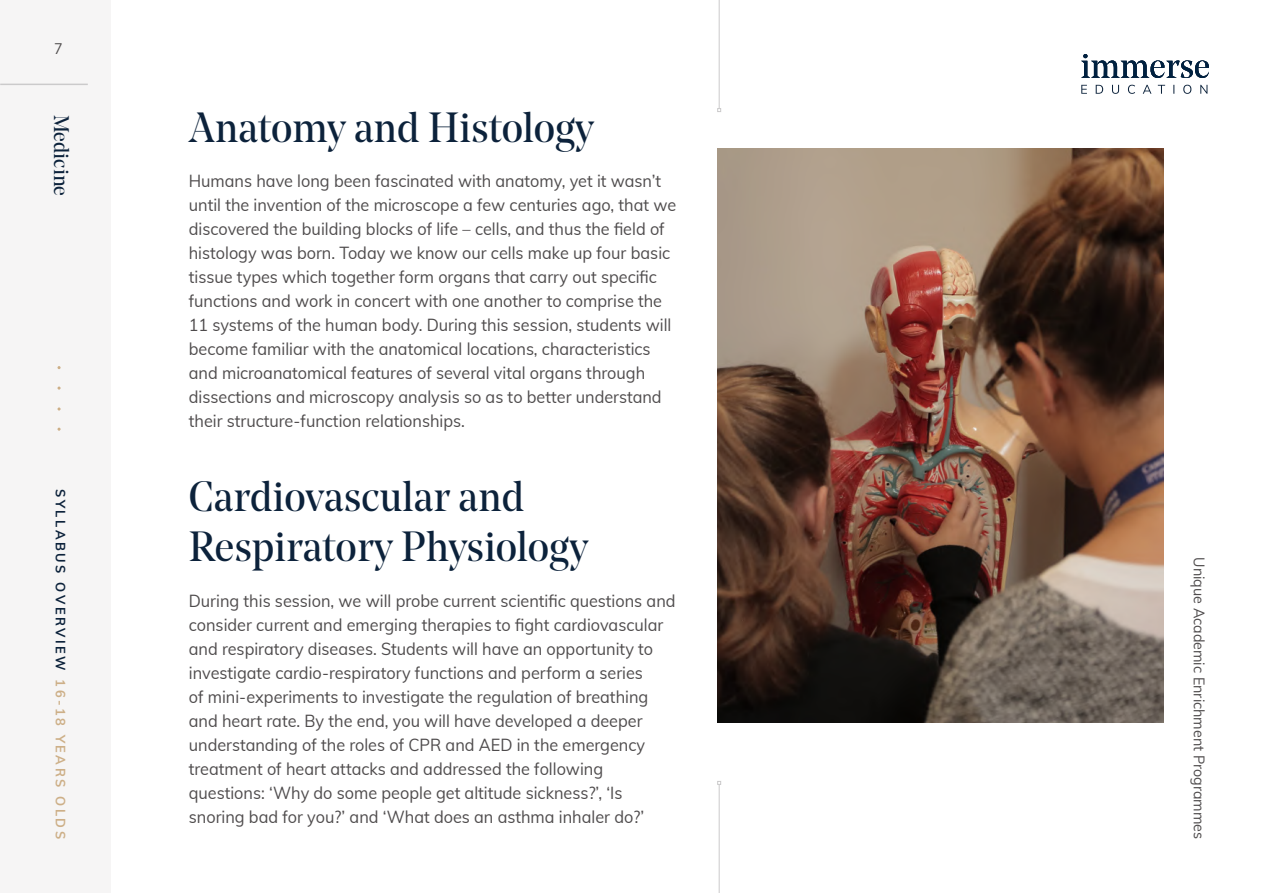
<style>
.page{position:relative;width:1263px;height:893px;background:#fff}
.page>*{position:absolute;margin:0;border:0;box-sizing:border-box;transform-origin:0 0}
.t1{font:42px/50.4px "Noe Display";color:#0c223b}
.t2{font:21px "Noe Display";color:#0c223b}
.t3{font:17.1px/24px "Muli";color:#4e4b4c;scale:.95 1}
.t4{font:15px "Muli";color:#4e4b4c;scale:.95 1}
.t5{font:700 13.5px "Muli";letter-spacing:.2em;color:#0c223b;scale:.95 1}
.s1{color:#cdaf87}
</style>
<div class="page">
<img style="left:717px;top:149px;width:446px;height:574px">
<hr style="left:719px;top:784px;width:1px;height:109px;background:#cbcacb">
<svg style="left:717px;top:781px;width:4px;height:4px"></svg>
<hr style="left:719px;top:0;width:1px;height:109px;background:#cbcacb">
<svg style="left:717px;top:108px;width:4px;height:4px"></svg>
<svg style="left:1081px;top:54px;width:128px;height:24px"></svg>
<svg style="left:1081px;top:85px;width:126px;height:9px"></svg>
<div style="left:0;top:0;width:111px;height:893px;background:#f6f5f5"></div>
<hr style="left:0;top:84px;width:88px;height:1px;background:#cbcacb">
<p class="t4" style="left:54px;top:38px;width:11px">7</p>
<p class="t2" style="left:75px;top:115px;width:83px;rotate:90deg">Medicine</p>
<p class="t5" style="left:70px;top:489px;width:370px;rotate:90deg">SYLLABUS OVERVIEW <span class="s1">16-18 YEARS OLDS</span></p>
<h1 class="t1" style="left:189px;top:102px;width:407px">Anatomy and Histology</h1>
<p class="t3" style="left:189px;top:168px;width:515px">Humans have long been fascinated with anatomy, yet it wasn’t until the invention of the microscope a few centuries ago, that we discovered the building blocks of life – cells, and thus the field of histology was born. Today we know our cells make up four basic tissue types which together form organs that carry out specific functions and work in concert with one another to comprise the 11 systems of the human body. During this session, students will become familiar with the anatomical locations, characteristics and microanatomical features of several vital organs through dissections and microscopy analysis so as to better understand their structure-function relationships.</p>
<h1 class="t1" style="left:189px;top:471px;width:401px">Cardiovascular and<br>Respiratory Physiology</h1>
<p class="t3" style="left:189px;top:588px;width:514px">During this session, we will probe current scientific questions and consider current and emerging therapies to fight cardiovascular and respiratory diseases. Students will have an opportunity to investigate cardio-respiratory functions and perform a series<br>of mini-experiments to investigate the regulation of breathing and heart rate. By the end, you will have developed a deeper understanding of the roles of CPR and AED in the emergency treatment of heart attacks and addressed the following questions: ‘Why do some people get altitude sickness?’, ‘Is snoring bad for you?’ and ‘What does an asthma inhaler do?’</p>
<p class="t4" style="left:1210px;top:557px;width:298px;rotate:90deg">Unique Academic Enrichment Programmes</p>
</div>
